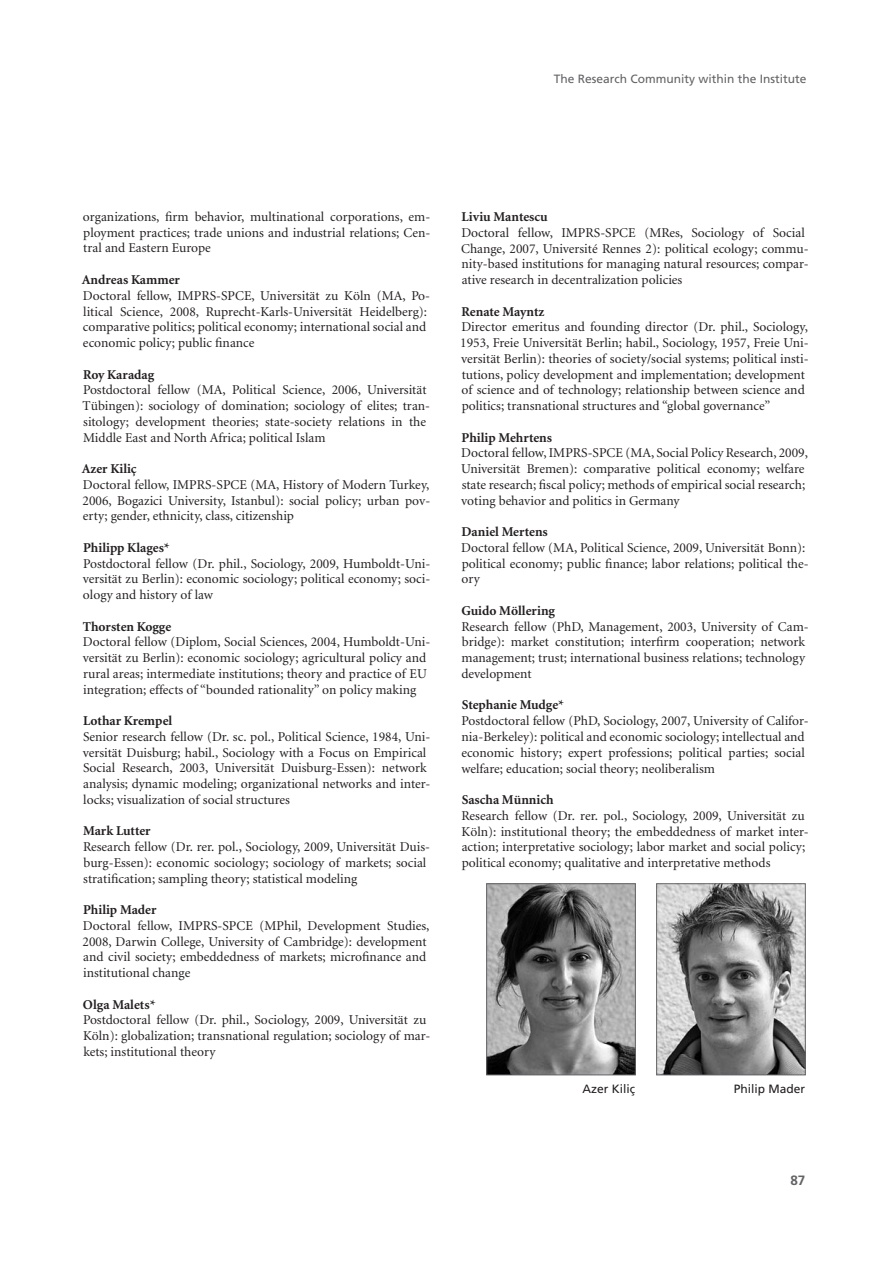
<style>
.page{position:relative;width:888px;height:1275px;background:#fff}
.page>*{position:absolute;margin:0;border:0;box-sizing:border-box;transform-origin:0 0}
.t1{font:13.5px/15.8px "Minion";color:#231f20}
.t2{font:700 13.5px "Minion";color:#231f20}
.t3{font:700 13.5px "Frutiger";color:#636366}
.t4{font:12px "Frutiger";color:#636366}
.t5{font:12px "Frutiger";color:#231f20}
</style>
<div class="page">
<img style="left:488px;top:885px;width:146px;height:188px">
<div style="left:486px;top:883px;width:150px;height:192px;border:1px solid #636366"></div>
<img style="left:658px;top:885px;width:146px;height:188px">
<div style="left:656px;top:883px;width:150px;height:192px;border:1px solid #636366"></div>
<p class="t4" style="left:554px;top:71px;width:254px">The Research Community within the Institute</p>
<p class="t1" style="left:83px;top:209px;width:349px;text-align:justify">organizations, firm behavior, multinational corporations, em&shy;ployment practices; trade unions and industrial relations; Cen&shy;tral and Eastern Europe</p>
<p class="t2" style="left:82px;top:273px;width:100px">Andreas Kammer</p>
<p class="t1" style="left:83px;top:288px;width:349px">Doctoral fellow, IMPRS-SPCE, Universität zu Köln (MA, Po&shy;litical Science, 2008, Ruprecht-Karls-Universität Heidelberg): comparative politics; political economy; international social and economic policy; public finance</p>
<p class="t2" style="left:83px;top:367px;width:73px">Roy Karadag</p>
<p class="t1" style="left:83px;top:383px;width:349px">Postdoctoral fellow (MA, Political Science, 2006, Universität Tübingen): sociology of domination; sociology of elites; tran&shy;sitology; development theories; state-society relations in the Middle East and North Africa; political Islam</p>
<p class="t2" style="left:82px;top:462px;width:56px">Azer Kiliç</p>
<p class="t1" style="left:83px;top:477px;width:349px;text-align:justify">Doctoral fellow, IMPRS-SPCE (MA, History of Modern Turkey, 2006, Bogazici University, Istanbul): social policy; urban pov&shy;erty; gender, ethnicity, class, citizenship</p>
<p class="t2" style="left:83px;top:541px;width:88px">Philipp Klages*</p>
<p class="t1" style="left:83px;top:556px;width:349px;text-align:justify">Postdoctoral fellow (Dr. phil., Sociology, 2009, Humboldt-Uni&shy;versität zu Berlin): economic sociology; political economy; soci&shy;ology and history of law</p>
<p class="t2" style="left:83px;top:619px;width:90px">Thorsten Kogge</p>
<p class="t1" style="left:83px;top:635px;width:349px">Doctoral fellow (Diplom, Social Sciences, 2004, Humboldt-Uni&shy;versität zu Berlin): economic sociology; agricultural policy and rural areas; intermediate institutions; theory and practice of EU integration; effects of “bounded rationality” on policy making</p>
<p class="t2" style="left:83px;top:714px;width:91px">Lothar Krempel</p>
<p class="t1" style="left:83px;top:729px;width:349px">Senior research fellow (Dr. sc. pol., Political Science, 1984, Uni&shy;versität Duisburg; habil., Sociology with a Focus on Empirical Social Research, 2003, Universität Duisburg-Essen): network analysis; dynamic modeling; organizational networks and inter&shy;locks; visualization of social structures</p>
<p class="t2" style="left:83px;top:824px;width:69px">Mark Lutter</p>
<p class="t1" style="left:83px;top:839px;width:349px">Research fellow (Dr. rer. pol., Sociology, 2009, Universität Duis&shy;burg-Essen): economic sociology; sociology of markets; social stratification; sampling theory; statistical modeling</p>
<p class="t2" style="left:83px;top:903px;width:75px">Philip Mader</p>
<p class="t1" style="left:83px;top:918px;width:348px">Doctoral fellow, IMPRS-SPCE (MPhil, Development Studies, 2008, Darwin College, University of Cambridge): development and civil society; embeddedness of markets; microfinance and institutional change</p>
<p class="t2" style="left:83px;top:997px;width:74px">Olga Malets*</p>
<p class="t1" style="left:83px;top:1013px;width:349px">Postdoctoral fellow (Dr. phil., Sociology, 2009, Universität zu<br>Köln): globalization; transnational regulation; sociology of mar&shy;kets; institutional theory</p>
<p class="t2" style="left:462px;top:210px;width:88px">Liviu Mantescu</p>
<p class="t1" style="left:461px;top:225px;width:349px">Doctoral fellow, IMPRS-SPCE (MRes, Sociology of Social Change, 2007, Université Rennes 2): political ecology; commu&shy;nity-based institutions for managing natural resources; compar&shy;ative research in decentralization policies</p>
<p class="t2" style="left:462px;top:304px;width:84px">Renate Mayntz</p>
<p class="t1" style="left:460px;top:320px;width:350px">Director emeritus and founding director (Dr. phil., Sociology, 1953, Freie Universität Berlin; habil., Sociology, 1957, Freie Uni&shy;versität Berlin): theories of society/social systems; political insti&shy;tutions, policy development and implementation; development of science and of technology; relationship between science and politics; transnational structures and “global governance”</p>
<p class="t2" style="left:461px;top:430px;width:92px">Philip Mehrtens</p>
<p class="t1" style="left:461px;top:446px;width:348px">Doctoral fellow, IMPRS-SPCE (MA, Social Policy Research, 2009, Universität Bremen): comparative political economy; welfare state research; fiscal policy; methods of empirical social research; voting behavior and politics in Germany</p>
<p class="t2" style="left:462px;top:525px;width:88px">Daniel Mertens</p>
<p class="t1" style="left:461px;top:540px;width:349px">Doctoral fellow (MA, Political Science, 2009, Universität Bonn): political economy; public finance; labor relations; political the&shy;ory</p>
<p class="t2" style="left:461px;top:604px;width:95px">Guido Möllering</p>
<p class="t1" style="left:461px;top:619px;width:349px">Research fellow (PhD, Management, 2003, University of Cam&shy;bridge): market constitution; interfirm cooperation; network management; trust; international business relations; technology development</p>
<p class="t2" style="left:462px;top:698px;width:104px">Stephanie Mudge*</p>
<p class="t1" style="left:461px;top:713px;width:349px">Postdoctoral fellow (PhD, Sociology, 2007, University of Califor&shy;nia-Berkeley): political and economic sociology; intellectual and economic history; expert professions; political parties; social welfare; education; social theory; neoliberalism</p>
<p class="t2" style="left:462px;top:793px;width:93px">Sascha Münnich</p>
<p class="t1" style="left:461px;top:808px;width:349px">Research fellow (Dr. rer. pol., Sociology, 2009, Universität zu Köln): institutional theory; the embeddedness of market inter&shy;action; interpretative sociology; labor market and social policy; political economy; qualitative and interpretative methods</p>
<p class="t5" style="left:582px;top:1082px;width:54px">Azer Kiliç</p>
<p class="t5" style="left:734px;top:1082px;width:73px">Philip Mader</p>
<p class="t3" style="left:790px;top:1173px;width:17px">87</p>
</div>
